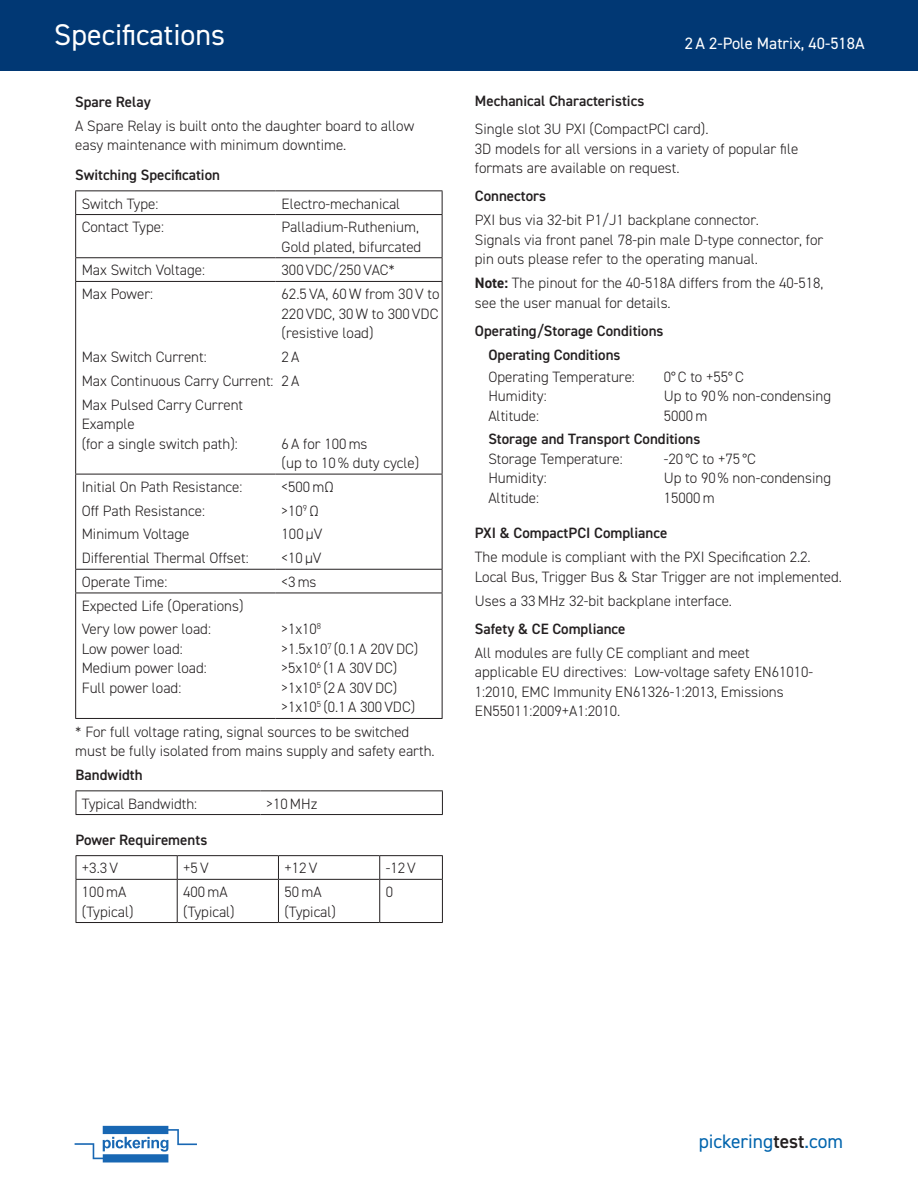
<style>
.page{position:relative;width:918px;height:1188px;background:#fff}
.page>*{position:absolute;margin:0;border:0;box-sizing:border-box;transform-origin:0 0}
.t1{font:30px "DIN2014";color:#fff}
.t2{font:19.5px "DIN2014";color:#0164ad}
.t3{font:16.5px "DIN2014";color:#fff}
.Body{font:300 15px/19.5px "DIN2014";color:#231f20}
.Sub-Heading{font:600 15px "DIN2014";color:#231f20}
.Body-2{font:600 15px "DIN2014";color:#231f20}
.s1{font-weight:700}
.s2{font-weight:600;color:#231f20}
</style>
<div class="page">
<div style="left:0;top:0;width:918px;height:70px;background:#013874"></div>
<svg style="left:75px;top:1126px;width:122px;height:36px"></svg>
<hr style="left:75px;top:190px;width:201px;height:1px;background:#231f20">
<hr style="left:276px;top:190px;width:166px;height:1px;background:#231f20">
<hr style="left:75px;top:214px;width:201px;height:1px;background:#231f20">
<hr style="left:276px;top:214px;width:166px;height:1px;background:#231f20">
<hr style="left:75px;top:257px;width:201px;height:1px;background:#231f20">
<hr style="left:276px;top:257px;width:166px;height:1px;background:#231f20">
<hr style="left:75px;top:281px;width:201px;height:1px;background:#231f20">
<hr style="left:276px;top:281px;width:166px;height:1px;background:#231f20">
<hr style="left:75px;top:474px;width:201px;height:1px;background:#231f20">
<hr style="left:276px;top:474px;width:166px;height:1px;background:#231f20">
<hr style="left:75px;top:569px;width:201px;height:1px;background:#231f20">
<hr style="left:276px;top:569px;width:166px;height:1px;background:#231f20">
<hr style="left:75px;top:593px;width:201px;height:1px;background:#231f20">
<hr style="left:276px;top:593px;width:166px;height:1px;background:#231f20">
<hr style="left:75px;top:718px;width:201px;height:1px;background:#231f20">
<hr style="left:276px;top:718px;width:166px;height:1px;background:#231f20">
<svg style="left:75px;top:191px;width:1px;height:23px"></svg>
<hr style="left:75px;top:215px;width:1px;height:42px;background:#231f20">
<svg style="left:75px;top:258px;width:1px;height:23px"></svg>
<hr style="left:75px;top:282px;width:1px;height:192px;background:#231f20">
<hr style="left:75px;top:474px;width:1px;height:95px;background:#231f20">
<svg style="left:75px;top:570px;width:1px;height:23px"></svg>
<hr style="left:75px;top:593px;width:1px;height:125px;background:#231f20">
<svg style="left:442px;top:191px;width:1px;height:23px"></svg>
<hr style="left:442px;top:215px;width:1px;height:42px;background:#231f20">
<svg style="left:442px;top:258px;width:1px;height:23px"></svg>
<hr style="left:442px;top:282px;width:1px;height:192px;background:#231f20">
<hr style="left:442px;top:474px;width:1px;height:95px;background:#231f20">
<svg style="left:442px;top:570px;width:1px;height:23px"></svg>
<hr style="left:442px;top:593px;width:1px;height:125px;background:#231f20">
<svg style="left:177px;top:856px;width:1px;height:23px"></svg>
<svg style="left:278px;top:856px;width:1px;height:23px"></svg>
<svg style="left:379px;top:856px;width:1px;height:23px"></svg>
<hr style="left:76px;top:879px;width:101px;height:1px;background:#231f20">
<hr style="left:177px;top:879px;width:101px;height:1px;background:#231f20">
<hr style="left:177px;top:880px;width:1px;height:42px;background:#231f20">
<hr style="left:278px;top:879px;width:102px;height:1px;background:#231f20">
<hr style="left:278px;top:880px;width:1px;height:42px;background:#231f20">
<hr style="left:380px;top:879px;width:63px;height:1px;background:#231f20">
<hr style="left:379px;top:880px;width:1px;height:42px;background:#231f20">
<hr style="left:76px;top:855px;width:101px;height:1px;background:#231f20">
<svg style="left:76px;top:856px;width:1px;height:23px"></svg>
<hr style="left:177px;top:855px;width:101px;height:1px;background:#231f20">
<hr style="left:278px;top:855px;width:102px;height:1px;background:#231f20">
<hr style="left:380px;top:855px;width:63px;height:1px;background:#231f20">
<svg style="left:442px;top:856px;width:1px;height:23px"></svg>
<hr style="left:76px;top:880px;width:1px;height:42px;background:#231f20">
<hr style="left:442px;top:880px;width:1px;height:42px;background:#231f20">
<hr style="left:76px;top:922px;width:101px;height:1px;background:#231f20">
<hr style="left:177px;top:922px;width:101px;height:1px;background:#231f20">
<hr style="left:278px;top:922px;width:102px;height:1px;background:#231f20">
<hr style="left:380px;top:922px;width:63px;height:1px;background:#231f20">
<svg style="left:76px;top:791px;width:1px;height:23px"></svg>
<hr style="left:76px;top:790px;width:185px;height:1px;background:#231f20">
<hr style="left:261px;top:790px;width:182px;height:1px;background:#231f20">
<hr style="left:76px;top:814px;width:185px;height:1px;background:#231f20">
<hr style="left:261px;top:814px;width:182px;height:1px;background:#231f20">
<svg style="left:442px;top:791px;width:1px;height:23px"></svg>
<h1 class="t1" style="left:54px;top:16px;width:172px">Specifications</h1>
<p class="Sub-Heading" style="left:75px;top:92px;width:77px">Spare Relay</p>
<p class="Body" style="left:75px;top:116px;width:341px">A Spare Relay is built onto the daughter board to allow easy maintenance with minimum downtime.</p>
<p class="Sub-Heading" style="left:75px;top:165px;width:146px">Switching Specification</p>
<p class="Body" style="left:82px;top:194px;width:78px">Switch Type:</p>
<p class="Body" style="left:282px;top:194px;width:120px">Electro-mechanical</p>
<p class="Body" style="left:82px;top:217px;width:84px">Contact Type:</p>
<p class="Body" style="left:282px;top:217px;width:141px">Palladium-Ruthenium,<br>Gold plated, bifurcated</p>
<p class="Body" style="left:82px;top:261px;width:125px">Max Switch Voltage:</p>
<p class="Body" style="left:282px;top:261px;width:115px">300 VDC/250 VAC*</p>
<p class="Body" style="left:82px;top:284px;width:73px">Max Power:</p>
<p class="Body" style="left:282px;top:284px;width:159px;text-align:justify">62.5 VA, 60 W from 30 V to 220 VDC, 30 W to 300 VDC (resistive load)</p>
<p class="Body" style="left:282px;top:347px;width:19px">2 A</p>
<p class="Body" style="left:282px;top:371px;width:19px">2 A</p>
<p class="Body" style="left:82px;top:347px;width:127px">Max Switch Current:</p>
<p class="Body" style="left:82px;top:371px;width:193px">Max Continuous Carry Current:</p>
<p class="Body" style="left:82px;top:395px;width:163px">Max Pulsed Carry Current<br>Example<br>(for a single switch path):</p>
<p class="Body" style="left:282px;top:434px;width:139px">6 A for 100 ms<br>(up to 10 % duty cycle)</p>
<p class="Body" style="left:82px;top:477px;width:162px">Initial On Path Resistance:</p>
<p class="Body" style="left:82px;top:501px;width:125px">Off Path Resistance:</p>
<p class="Body" style="left:82px;top:525px;width:109px">Minimum Voltage</p>
<p class="Body" style="left:82px;top:548px;width:169px">Differential Thermal Offset:</p>
<p class="Body" style="left:282px;top:477px;width:54px">&lt;500 mΩ</p>
<p class="Body" style="left:282px;top:501px;width:38px">&gt;10<sup>9</sup> Ω</p>
<p class="Body" style="left:282px;top:525px;width:42px">100 µV</p>
<p class="Body" style="left:282px;top:548px;width:41px">&lt;10 µV</p>
<p class="Body" style="left:82px;top:572px;width:87px">Operate Time:</p>
<p class="Body" style="left:282px;top:572px;width:36px">&lt;3 ms</p>
<p class="Body" style="left:82px;top:596px;width:163px">Expected Life (Operations)</p>
<p class="Body" style="left:82px;top:620px;width:131px">Very low power load:<br>Low power load:<br>Medium power load:<br>Full power load:</p>
<p class="Body" style="left:282px;top:620px;width:138px">&gt;1x10<sup>8<br></sup>&gt;1.5x10<sup>7</sup> (0.1 A 20V DC) &gt;5x10<sup>6</sup> (1 A 30V DC) &gt;1x10<sup>5</sup> (2 A 30V DC) &gt;1x10<sup>5</sup> (0.1 A 300 VDC)</p>
<p class="Body" style="left:75px;top:722px;width:361px">* For full voltage rating, signal sources to be switched must be fully isolated from mains supply and safety earth.</p>
<p class="Sub-Heading" style="left:76px;top:765px;width:69px">Bandwidth</p>
<p class="Body" style="left:82px;top:794px;width:117px">Typical Bandwidth:</p>
<p class="Body" style="left:267px;top:794px;width:52px">&gt;10 MHz</p>
<p class="Sub-Heading" style="left:76px;top:830px;width:133px">Power Requirements</p>
<p class="Body" style="left:82px;top:858px;width:38px">+3.3 V</p>
<p class="Body" style="left:183px;top:858px;width:27px">+5 V</p>
<p class="Body" style="left:284px;top:858px;width:34px">+12 V</p>
<p class="Body" style="left:386px;top:858px;width:32px">-12 V</p>
<p class="Body" style="left:82px;top:882px;width:53px">100 mA (Typical)</p>
<p class="Body" style="left:183px;top:882px;width:53px">400 mA (Typical)</p>
<p class="Body" style="left:284px;top:882px;width:53px">50 mA (Typical)</p>
<p class="Body" style="left:386px;top:882px;width:9px">0</p>
<p class="t3" style="left:685px;top:33px;width:181px">2 A 2-Pole Matrix, 40-518A</p>
<p class="Body-2" style="left:475px;top:91px;width:171px">Mechanical Characteristics</p>
<p class="Body" style="left:475px;top:119px;width:325px">Single slot 3U PXI (CompactPCI card).<br>3D models for all versions in a variety of popular file formats are available on request.</p>
<p class="Sub-Heading" style="left:475px;top:186px;width:73px">Connectors</p>
<p class="Body" style="left:475px;top:210px;width:350px">PXI bus via 32-bit P1/J1 backplane connector.<br>Signals via front panel 78-pin male D-type connector, for pin outs please refer to the operating manual.</p>
<p class="Body" style="left:475px;top:273px;width:350px"><span class="s1">Note:</span> The pinout for the 40-518A differs from the 40-518, see the user manual for details.</p>
<p class="Sub-Heading" style="left:475px;top:321px;width:190px">Operating/Storage Conditions</p>
<p class="Sub-Heading" style="left:488px;top:345px;width:134px">Operating Conditions</p>
<p class="Body" style="left:488px;top:367px;width:148px">Operating Temperature:<br>Humidity:<br>Altitude:</p>
<p class="Body" style="left:664px;top:367px;width:169px">0° C to +55° C<br>Up to 90 % non-condensing<br>5000 m</p>
<p class="Sub-Heading" style="left:488px;top:428px;width:214px">Storage and Transport Conditions</p>
<p class="Body" style="left:488px;top:449px;width:136px">Storage Temperature:<br>Humidity:<br>Altitude:</p>
<p class="Body" style="left:664px;top:449px;width:169px">-20 °C to +75 °C<br>Up to 90 % non-condensing<br>15000 m</p>
<p class="Sub-Heading" style="left:475px;top:523px;width:194px">PXI &amp; CompactPCI Compliance</p>
<p class="Body" style="left:475px;top:547px;width:369px">The module is compliant with the PXI Specification 2.2.<br>Local Bus, Trigger Bus &amp; Star Trigger are not implemented.</p>
<p class="Body" style="left:475px;top:591px;width:259px">Uses a 33 MHz 32-bit backplane interface.</p>
<p class="Sub-Heading" style="left:475px;top:619px;width:152px">Safety &amp; CE Compliance</p>
<p class="Body" style="left:475px;top:643px;width:340px">All modules are fully CE compliant and meet applicable EU directives: Low-voltage safety EN61010- 1:2010, EMC Immunity EN61326-1:2013, Emissions EN55011:2009+A1:2010.</p>
<h2 class="t2" style="left:699px;top:1129px;width:146px">pickering<span class="s2">test</span>.com</h2>
</div>
